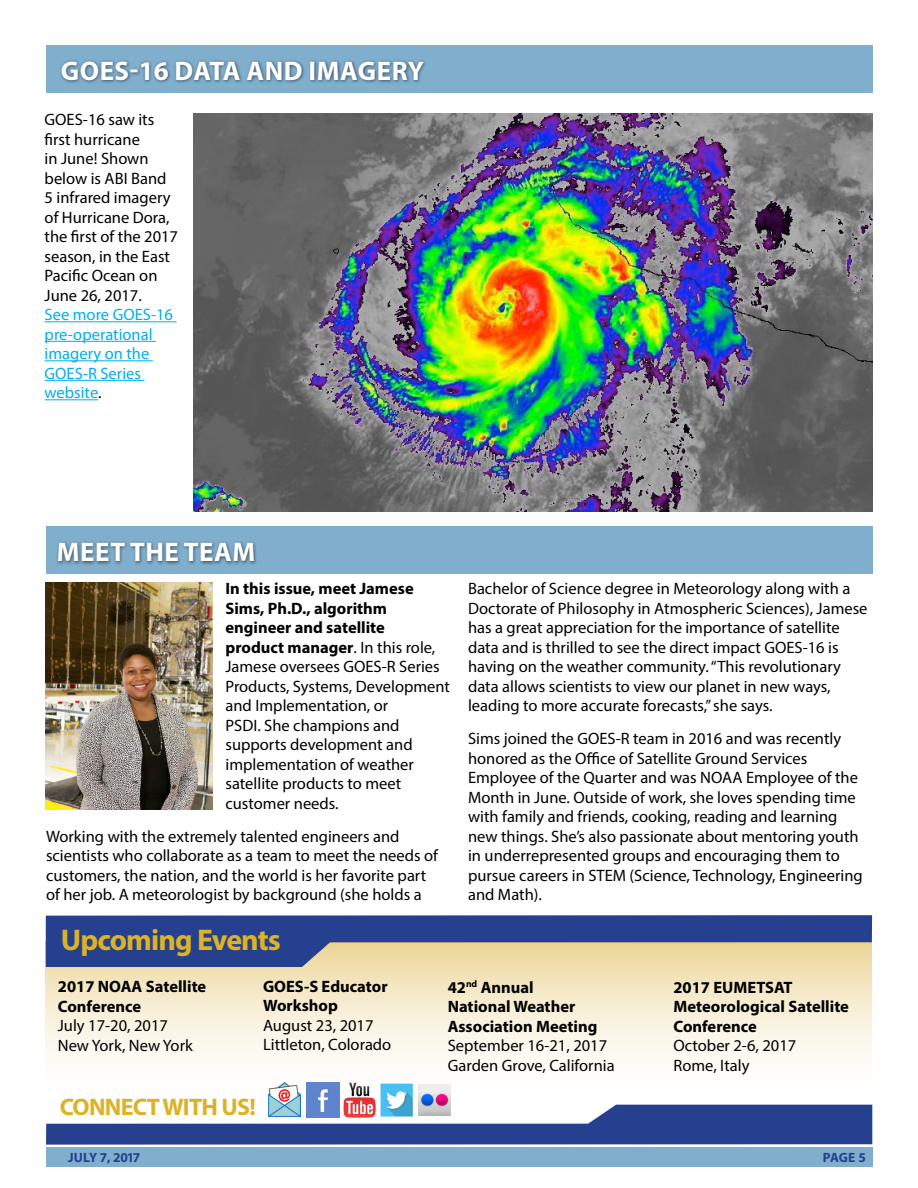
<style>
.page{position:relative;width:918px;height:1188px;background:#fff}
.page>*{position:absolute;margin:0;border:0;box-sizing:border-box;transform-origin:0 0}
.t1{font:700 30px "Myriad Pro";letter-spacing:-.03em;color:#ddb227}
.t2{font:700 27px "Myriad Pro";letter-spacing:.02em;color:#fff}
.t3{font:700 24px "Myriad Pro";letter-spacing:-.03em;color:#ddb227}
.t4{font:16.5px/19.5px "Myriad Pro";color:#000}
.t5{font:700 16.5px/19.5px "Myriad Pro";color:#000}
.t6{font:16.5px/19.5px "Myriad Pro";color:#00aeef}
.t7{font:700 13.5px "Myriad Pro";letter-spacing:-.045em;color:#25408f}
.t8{font:700 13.5px "Myriad Pro";letter-spacing:-.01em;color:#25408f}
.s1{color:#000}
.s2{font-weight:700}
</style>
<div class="page">
<svg style="left:45px;top:941px;width:827px;height:164px"></svg>
<svg style="left:46px;top:1105px;width:826px;height:40px"></svg>
<div style="left:46px;top:1147px;width:826px;height:20px;background:#80aecd"></div>
<svg style="left:46px;top:915px;width:826px;height:52px;background:#667295"></svg>
<div style="left:46px;top:45px;width:826px;height:48px;background:#80aecd"></div>
<div style="left:46px;top:526px;width:826px;height:48px;background:#80aecd"></div>
<div style="left:56px;top:541px;width:202px;height:25px;background:#000;opacity:.55"></div>
<img style="left:45px;top:582px;width:167px;height:227px">
<div style="left:60px;top:59px;width:367px;height:25px;background:#000;opacity:.55"></div>
<img style="left:193px;top:114px;width:679px;height:398px">
<hr style="left:45px;top:321px;width:132px;height:1px;background:#00aeef">
<hr style="left:45px;top:341px;width:111px;height:1px;background:#00aeef">
<hr style="left:45px;top:360px;width:108px;height:1px;background:#00aeef">
<hr style="left:45px;top:380px;width:100px;height:1px;background:#00aeef">
<hr style="left:45px;top:399px;width:53px;height:1px;background:#00aeef">
<h2 class="t2" style="left:61px;top:53px;width:365px">GOES-16 DATA AND IMAGERY</h2>
<p class="t4" style="left:45px;top:110px;width:135px">GOES-16 saw its first hurricane<br>in June! Shown below is ABI Band<br>5 infrared imagery of Hurricane Dora, the first of the 2017 season, in the East<br>Pacific Ocean on<br>June 26, 2017.</p>
<p class="t6" style="left:45px;top:305px;width:130px">See more GOES-16 pre-operational imagery on the<br>GOES-R Series website<span class="s1">.</span></p>
<h2 class="t2" style="left:57px;top:534px;width:200px">MEET THE TEAM</h2>
<p class="t4" style="left:226px;top:579px;width:226px"><span class="s2">In this issue, meet Jamese<br>Sims, Ph.D., algorithm engineer and satellite<br>product manager</span>. In this role,<br>Jamese oversees GOES-R Series<br>Products, Systems, Development and Implementation, or<br>PSDI. She champions and supports development and implementation of weather satellite products to meet customer needs.</p>
<p class="t4" style="left:46px;top:826px;width:393px">Working with the extremely talented engineers and scientists who collaborate as a team to meet the needs of customers, the nation, and the world is her favorite part of her job. A meteorologist by background (she holds a</p>
<p class="t4" style="left:468px;top:579px;width:401px">Bachelor of Science degree in Meteorology along with a Doctorate of Philosophy in Atmospheric Sciences), Jamese has a great appreciation for the importance of satellite data and is thrilled to see the direct impact GOES-16 is having on the weather community. “This revolutionary data allows scientists to view our planet in new ways, leading to more accurate forecasts,” she says.</p>
<p class="t4" style="left:468px;top:729px;width:396px">Sims joined the GOES-R team in 2016 and was recently honored as the Office of Satellite Ground Services Employee of the Quarter and was NOAA Employee of the Month in June. Outside of work, she loves spending time with family and friends, cooking, reading and learning new things. She’s also passionate about mentoring youth in underrepresented groups and encouraging them to pursue careers in STEM (Science, Technology, Engineering and Math).</p>
<h1 class="t1" style="left:61px;top:921px;width:221px">Upcoming Events</h1>
<p class="t5" style="left:58px;top:976px;width:150px">2017 NOAA Satellite<br>Conference</p>
<p class="t4" style="left:58px;top:1015px;width:137px">July 17-20, 2017<br>New York, New York</p>
<p class="t5" style="left:263px;top:976px;width:126px">GOES-S Educator<br>Workshop</p>
<p class="t4" style="left:263px;top:1015px;width:130px">August 23, 2017<br>Littleton, Colorado</p>
<p class="t5" style="left:448px;top:977px;width:151px">42<sup>nd</sup> Annual<br>National Weather<br>Association Meeting</p>
<p class="t4" style="left:448px;top:1036px;width:169px">September 16-21, 2017<br>Garden Grove, California</p>
<p class="t5" style="left:674px;top:977px;width:177px">2017 EUMETSAT<br>Meteorological Satellite<br>Conference</p>
<p class="t4" style="left:674px;top:1036px;width:124px">October 2-6, 2017<br>Rome, Italy</p>
<h3 class="t3" style="left:60px;top:1091px;width:198px">CONNECT WITH US!</h3>
<p class="t7" style="left:68px;top:1148px;width:74px">JULY 7, 2017</p>
<p class="t8" style="left:823px;top:1148px;width:45px">PAGE 5</p>
</div>
